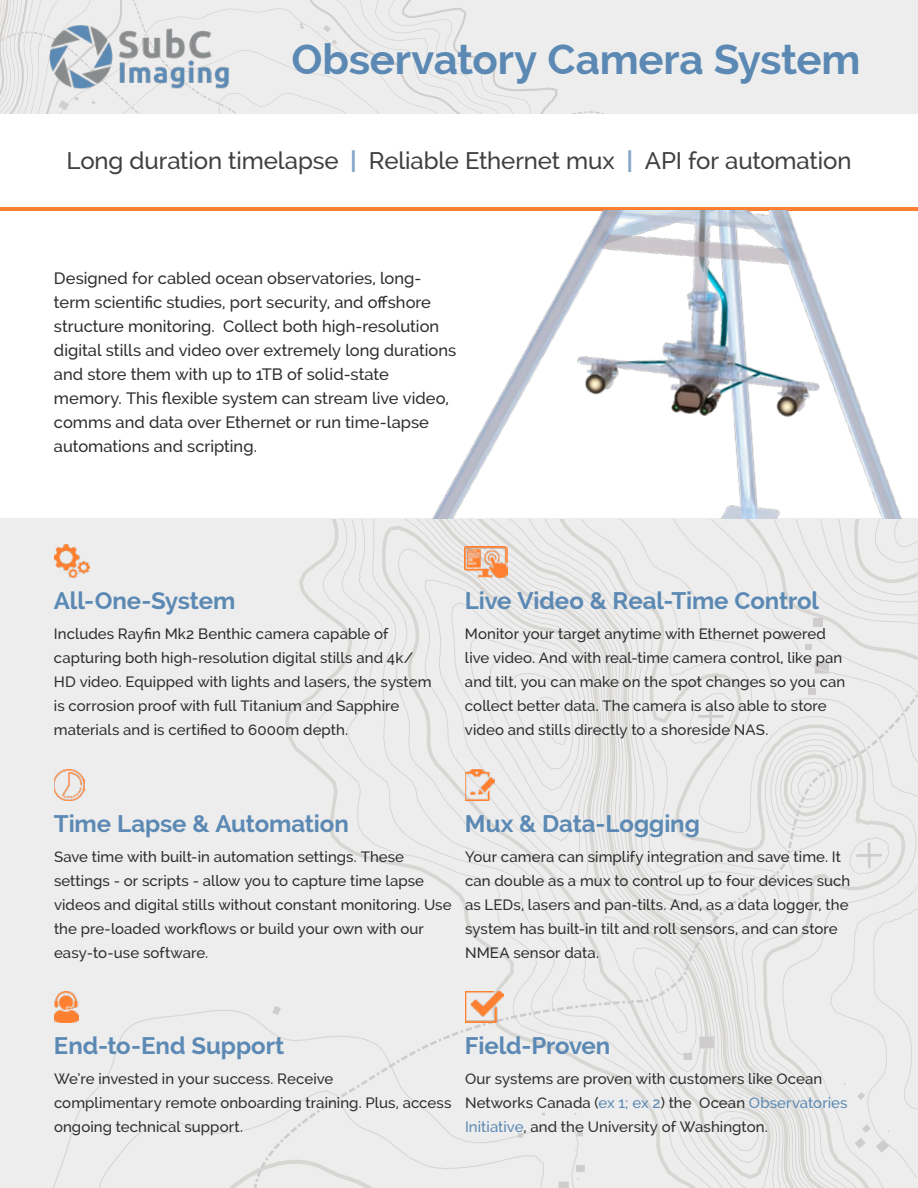
<style>
.page{position:relative;width:918px;height:1188px;background:#fff}
.page>*{position:absolute;margin:0;border:0;box-sizing:border-box;transform-origin:0 0}
.t1{font:700 42px "Raleway";letter-spacing:-.005em;color:#5b89b4}
.t2{font:700 24px "Raleway";letter-spacing:-.005em;color:#5b89b4}
.t3{font:500 24px "Raleway";letter-spacing:-.005em;color:#404040}
.t4{font:500 16.5px/24px "Raleway";color:#2e2e2e}
.t5{font:500 15px/24px "Raleway";letter-spacing:.005em;color:#2e2e2e}
.s1{font-weight:700;color:#84a7c7}
.s2{color:#5b89b4}
</style>
<div class="page">
<div style="left:0;top:0;width:918px;height:114px;background:#ededed"></div>
<svg style="left:444px;top:8px;width:114px;height:106px"></svg>
<svg style="left:504px;top:111px;width:100px;height:3px"></svg>
<svg style="left:283px;top:0;width:161px;height:114px"></svg>
<svg style="left:0;top:0;width:283px;height:114px"></svg>
<hr style="left:1px;top:207px;width:917px;height:4px;background:#ff7f30">
<img style="left:48px;top:23px;width:183px;height:69px">
<div style="left:0;top:519px;width:918px;height:669px;background:#ededed"></div>
<svg style="left:382px;top:526px;width:290px;height:168px"></svg>
<svg style="left:398px;top:549px;width:198px;height:145px"></svg>
<svg style="left:425px;top:580px;width:168px;height:114px"></svg>
<svg style="left:451px;top:603px;width:138px;height:91px"></svg>
<svg style="left:689px;top:519px;width:229px;height:175px"></svg>
<svg style="left:253px;top:694px;width:665px;height:494px"></svg>
<img style="left:54px;top:545px;width:36px;height:33px">
<img style="left:54px;top:770px;width:31px;height:30px">
<img style="left:54px;top:992px;width:24px;height:30px">
<img style="left:465px;top:770px;width:29px;height:30px">
<img style="left:465px;top:992px;width:39px;height:30px">
<img style="left:465px;top:546px;width:42px;height:32px">
<img style="left:424px;top:211px;width:494px;height:308px">
<h1 class="t1" style="left:291px;top:35px;width:571px">Observatory Camera System</h1>
<h2 class="t3" style="left:67px;top:146px;width:786px">Long duration timelapse <span class="s1">|</span> Reliable Ethernet mux <span class="s1">|</span> API for automation</h2>
<p class="t4" style="left:54px;top:266px;width:404px">Designed for cabled ocean observatories, long&shy;term scientific studies, port security, and offshore structure monitoring. Collect both high-resolution digital stills and video over extremely long durations and store them with up to 1TB of solid-state memory. This flexible system can stream live video, comms and data over Ethernet or run time-lapse automations and scripting.</p>
<h2 class="t2" style="left:54px;top:587px;width:183px">All-One-System</h2>
<h2 class="t2" style="left:465px;top:587px;width:356px">Live Video &amp; Real-Time Control</h2>
<p class="t5" style="left:54px;top:622px;width:379px">Includes Rayfin Mk2 Benthic camera capable of capturing both high-resolution digital stills and 4k/ HD video. Equipped with lights and lasers, the system is corrosion proof with full Titanium and Sapphire materials and is certified to 6000m depth.</p>
<p class="t5" style="left:465px;top:622px;width:382px">Monitor your target anytime with Ethernet powered live video. And with real-time camera control, like pan and tilt, you can make on the spot changes so you can collect better data. The camera is also able to store video and stills directly to a shoreside NAS.</p>
<h2 class="t2" style="left:54px;top:810px;width:296px">Time Lapse &amp; Automation</h2>
<p class="t5" style="left:54px;top:845px;width:399px">Save time with built-in automation settings. These settings - or scripts - allow you to capture time lapse videos and digital stills without constant monitoring. Use the pre-loaded workflows or build your own with our easy-to-use software.</p>
<h2 class="t2" style="left:465px;top:810px;width:236px">Mux &amp; Data-Logging</h2>
<p class="t5" style="left:465px;top:845px;width:387px">Your camera can simplify integration and save time. It can double as a mux to control up to four devices such as LEDs, lasers and pan-tilts. And, as a data logger, the system has built-in tilt and roll sensors, and can store NMEA sensor data.</p>
<h2 class="t2" style="left:54px;top:1032px;width:232px">End-to-End Support</h2>
<p class="t5" style="left:54px;top:1067px;width:399px">We’re invested in your success. Receive<br>complimentary remote onboarding training. Plus, access ongoing technical support.</p>
<h2 class="t2" style="left:465px;top:1032px;width:147px">Field-Proven</h2>
<p class="t5" style="left:465px;top:1067px;width:384px">Our systems are proven with customers like Ocean<br>Networks Canada (<span class="s2">ex 1; ex 2</span>) the Ocean <span class="s2">Observatories<br>Initiative</span>, and the University of Washington.</p>
</div>
